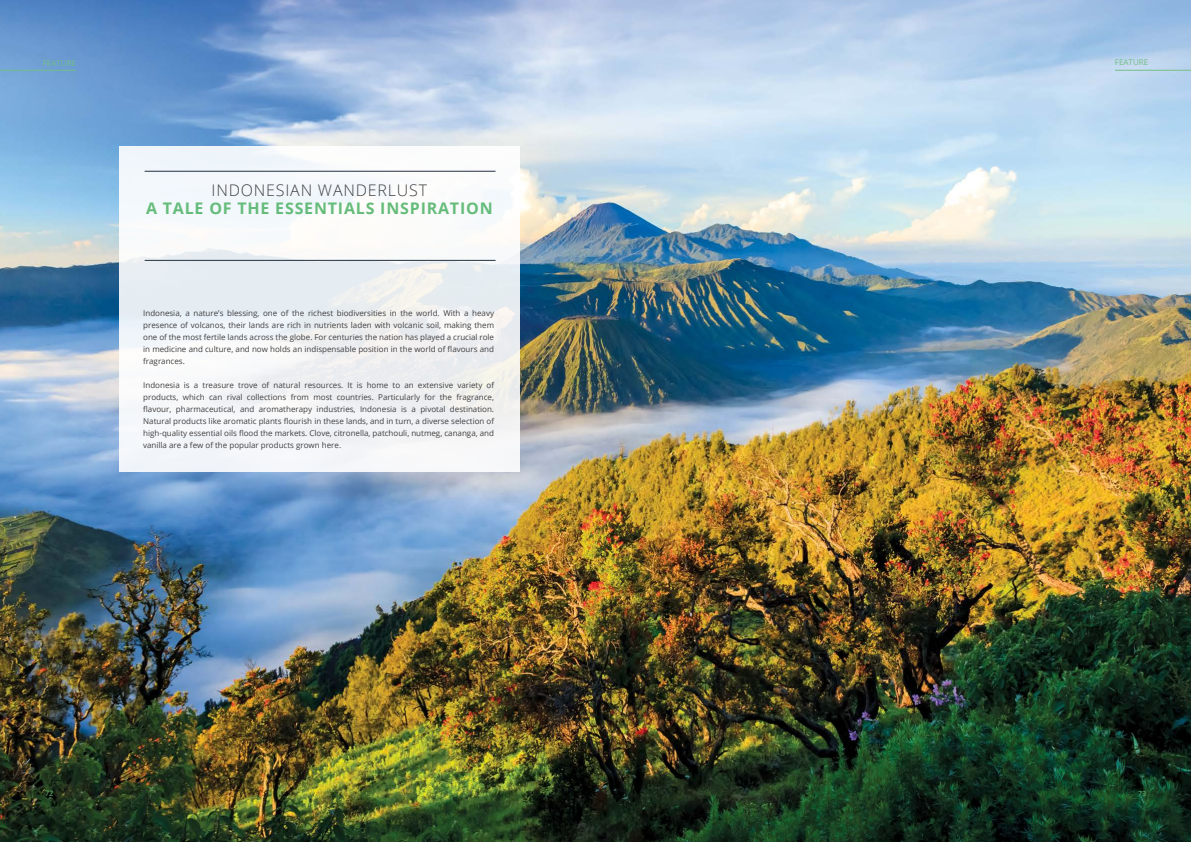
<style>
.page{position:relative;width:1191px;height:842px;background:#fff}
.page>*{position:absolute;margin:0;border:0;box-sizing:border-box;transform-origin:0 0}
.t1{font:700 16px "Open Sans";letter-spacing:.05em;color:#65bc7a}
.t2{font:300 16px "Open Sans";letter-spacing:.05em;color:#414042}
.t3{font:8px/12px "Open Sans";color:#414042;text-align:justify}
.t4{font:8px "Open Sans";color:#73bf85}
.t5{font:7.5px "Open Sans";color:#65bc7a}
.t6{font:7.5px "Panefresco 400 wt";color:#65bc7a}
</style>
<div class="page">
<img style="left:0;top:0;width:1191px;height:842px">
<div style="left:119px;top:146px;width:400px;height:326px;background:linear-gradient(to right,#f1f5f9,#f3f4f3)"></div>
<hr style="left:145px;top:171px;width:350px;height:1px;background:#223140">
<hr style="left:145px;top:260px;width:350px;height:1px;background:#223140">
<hr style="left:0;top:70px;width:76px;height:1px;background:#73bf85">
<hr style="left:1115px;top:70px;width:76px;height:1px;background:#73bf85">
<p class="t4" style="left:43px;top:57px;width:35px">FEATURE</p>
<p class="t4" style="left:1115px;top:56px;width:35px">FEATURE</p>
<h1 class="t2" style="left:212px;top:179px;width:217px">I NDONESIAN WANDERLUST</h1>
<h1 class="t1" style="left:146px;top:197px;width:28px">A TALE</h1>
<h1 class="t1" style="left:209px;top:197px;width:76px">OF THE ESSE</h1>
<h1 class="t1" style="left:314px;top:197px;width:24px">NTIALS</h1>
<h1 class="t1" style="left:380px;top:197px;width:30px">INSPIRATI</h1>
<h1 class="t1" style="left:466px;top:197px;width:28px">ON</h1>
<p class="t3" style="left:143px;top:307px;width:352px">Indonesia, a nature’s blessing, one of the richest biodiversities in the world. With a heavy presence of volcanos, their lands are rich in nutrients laden with volcanic soil, making them one of the most fertile lands across the globe. For centuries the nation has played a crucial role in medicine and culture, and now holds an indispensable position in the world of flavours and fragrances.</p>
<p class="t3" style="left:143px;top:379px;width:352px">Indonesia is a treasure trove of natural resources. It is home to an extensive variety of products, which can rival collections from most countries. Particularly for the fragrance, flavour, pharmaceutical, and aromatherapy industries, Indonesia is a pivotal destination.<br>Natural products like aromatic plants flourish in these lands, and in turn, a diverse selection of high-quality essential oils flood the markets. Clove, citronella, patchouli, nutmeg, cananga, and vanilla are a few of the popular products grown here.</p>
<p class="t5" style="left:45px;top:788px;width:10px">72</p>
<p class="t6" style="left:1138px;top:787px;width:9px">73</p>
</div>
